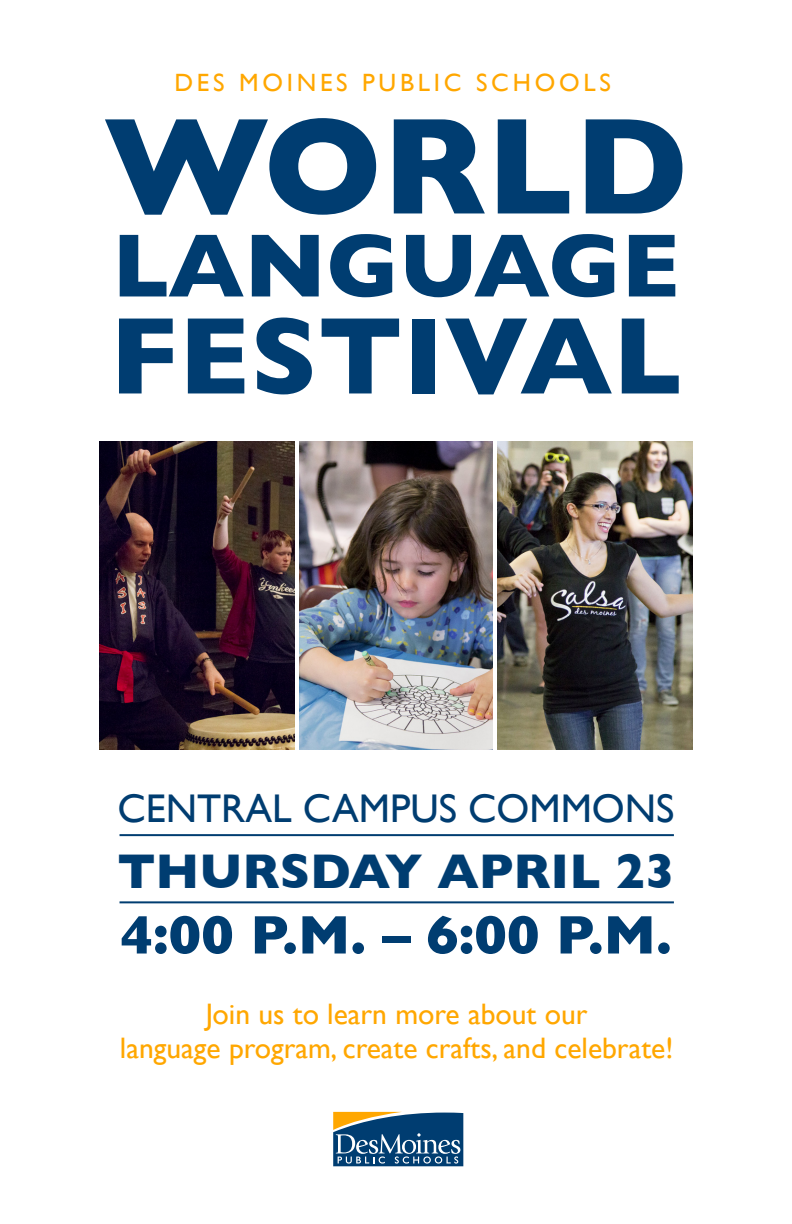
<style>
.page{position:relative;width:792px;height:1224px;background:#fff}
.page>*{position:absolute;margin:0;border:0;box-sizing:border-box;transform-origin:0 0}
.t1{font:700 139px "Gill Sans";color:#003d71}
.t2{font:700 110.7px "Gill Sans";color:#003d71}
.t3{font:700 91px "Gill Sans";color:#003d71}
.t4{font:700 55px "Gill Sans";color:#003d71}
.t5{font:700 49.7px "Gill Sans";color:#003d71}
.t6{font:40px "Gill Sans";color:#003d71}
.t7{font:29.6px/34px "Gill Sans";color:#ffa700;text-align:center}
.t8{font:25px "Gill Sans";letter-spacing:.15em;color:#ffa700}
</style>
<div class="page">
<img style="left:99px;top:441px;width:594px;height:309px">
<hr style="left:295px;top:425px;width:4px;height:376px;background:#fff">
<hr style="left:493px;top:425px;width:4px;height:376px;background:#fff">
<svg style="left:333px;top:1112px;width:130px;height:54px;background:#3d6581"></svg>
<hr style="left:120px;top:834px;width:554px;height:2px;background:#003d71">
<hr style="left:120px;top:901px;width:554px;height:2px;background:#003d71">
<p class="t8" style="left:174px;top:68px;width:438px">DES MOINES PUBLIC SCHOOLS</p>
<p class="t1" style="left:104px;top:56px;width:586px">WORLD</p>
<p class="t3" style="left:112px;top:194px;width:570px">LANGUAGE</p>
<p class="t2" style="left:110px;top:268px;width:574px">FESTIVAL</p>
<p class="t6" style="left:118px;top:784px;width:558px">CENTRAL CAMPUS COMMONS</p>
<p class="t5" style="left:117px;top:831px;width:559px">THURSDAY APRIL 23</p>
<p class="t4" style="left:120px;top:891px;width:553px">4:00 P.M. – 6:00 P.M.</p>
<p class="t7" style="left:120px;top:996px;width:555px">Join us to learn more about our<br>language program, create crafts, and celebrate!</p>
</div>
